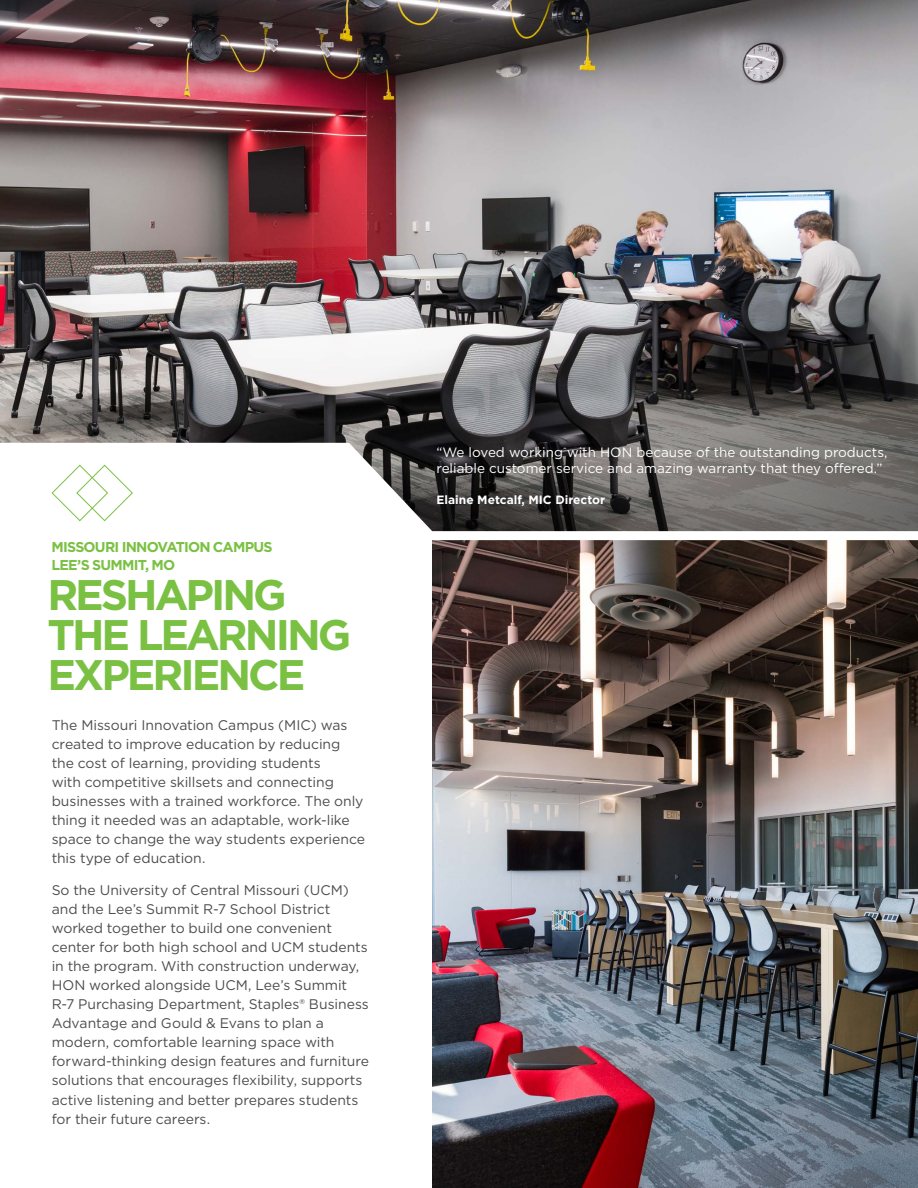
<style>
.page{position:relative;width:918px;height:1188px;background:#fff}
.page>*{position:absolute;margin:0;border:0;box-sizing:border-box;transform-origin:0 0}
.t1{font:700 42.75px/39.9px "Gotham";letter-spacing:-.07em;color:#7ac143}
.t2{font:700 14.25px/17.1px "Gotham";letter-spacing:-.055em;color:#7ac143}
.t3{font:13.95px/19px "Gotham";color:#4d4d4f}
.t4{font:13.5px/16.2px "Gotham";color:#fff}
.t5{font:700 12px "Gotham";color:#fff}
</style>
<div class="page">
<img style="left:0;top:0;width:918px;height:531px">
<img style="left:432px;top:540px;width:486px;height:648px">
<svg style="left:0;top:443px;width:432px;height:88px"></svg>
<svg style="left:51px;top:464px;width:82px;height:58px"></svg>
<p class="t2" style="left:52px;top:539px;width:223px">MISSOURI INNOVATION CAMPUS<br>LEE’S SUMMIT, MO</p>
<h1 class="t1" style="left:47px;top:575px;width:305px">RESHAPING<br>THE LEARNING<br>EXPERIENCE</h1>
<p class="t3" style="left:52px;top:715px;width:315px">The Missouri Innovation Campus (MIC) was created to improve education by reducing the cost of learning, providing students<br>with competitive skillsets and connecting businesses with a trained workforce. The only thing it needed was an adaptable, work-like space to change the way students experience this type of education.</p>
<p class="t3" style="left:52px;top:880px;width:319px">So the University of Central Missouri (UCM) and the Lee’s Summit R-7 School District worked together to build one convenient center for both high school and UCM students in the program. With construction underway, HON worked alongside UCM, Lee’s Summit R-7 Purchasing Department, Staples® Business Advantage and Gould &amp; Evans to plan a modern, comfortable learning space with forward-thinking design features and furniture solutions that encourages flexibility, supports active listening and better prepares students for their future careers.</p>
<p class="t4" style="left:436px;top:444px;width:452px">“We loved working with HON because of the outstanding products, reliable customer service and amazing warranty that they offered.”</p>
<p class="t5" style="left:436px;top:491px;width:170px">Elaine Metcalf, MIC Director</p>
</div>
